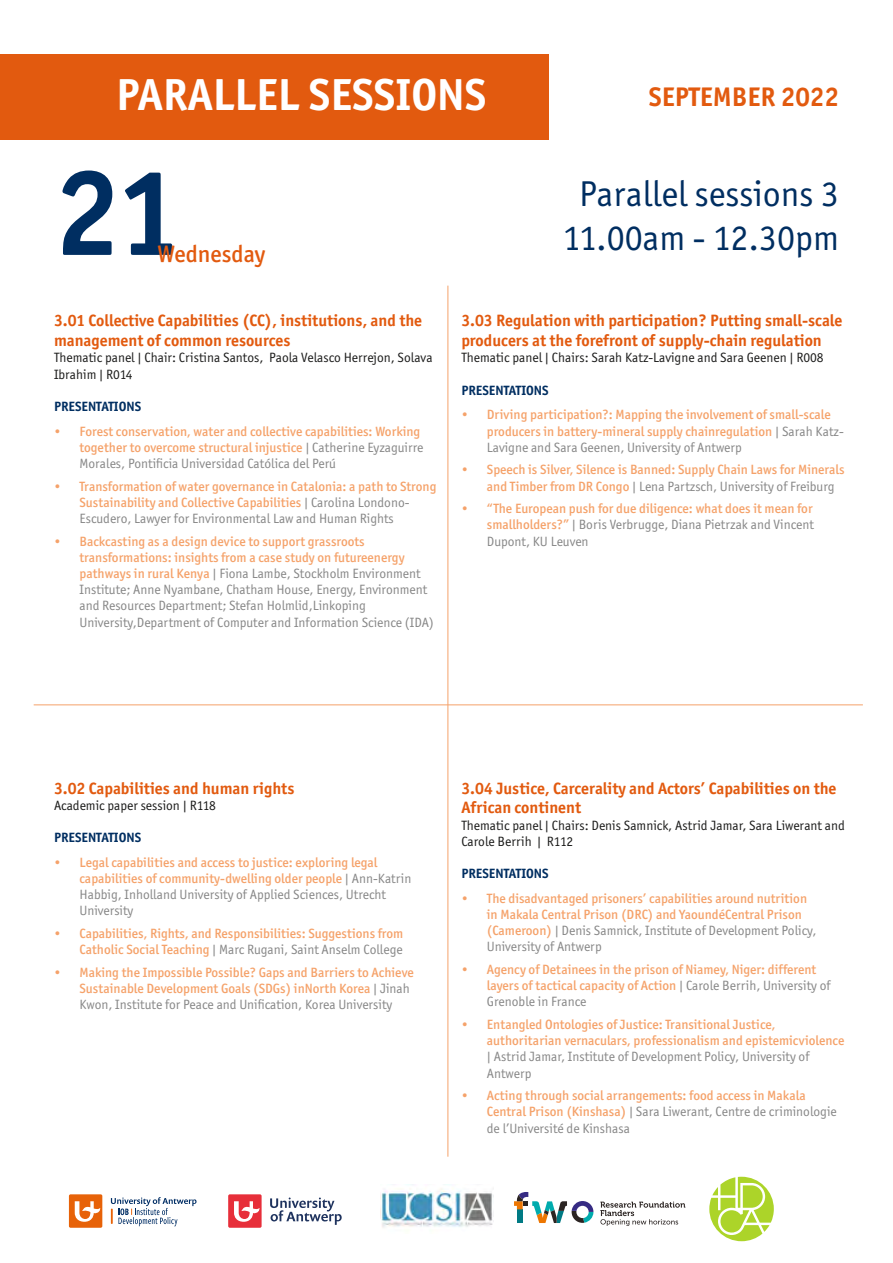
<style>
.page{position:relative;width:893px;height:1263px;background:#fff}
.page>*{position:absolute;margin:0;border:0;box-sizing:border-box;transform-origin:0 0}
.t1{font:700 123px "Officina Sans ITC Std";color:#002e61}
.t2{font:700 45px "Officina Sans ITC Std";color:#fff}
.t3{font:36px/43.2px "Officina Sans ITC Std";color:#002e61;text-align:center}
.t4{font:700 27px "Officina Sans ITC Std";color:#e25a0f}
.t5{font:500 24px "Officina Sans ITC Std";color:#e25a0f}
.t6{font:700 16.5px/19.8px "Officina Sans ITC Std";color:#e25a0f}
.t7{font:500 13.5px/16.2px "Officina Sans ITC Std";color:#f5a26a}
.t8{font:13.5px/16.2px "Officina Sans ITC Std";color:#878787}
.t9{font:13.5px/16.2px "Officina Sans ITC Std";color:#1c1c1b}
.t10{font:700 13.5px "Officina Sans ITC Std";color:#002e61}
.s1{font-weight:400;color:#878787}
.s2{font-weight:500;color:#f5a26a}
</style>
<div class="page">
<div style="left:0;top:54px;width:549px;height:85px;background:#e25a0f"></div>
<svg style="left:600px;top:1201px;width:85px;height:25px"></svg>
<svg style="left:514px;top:1192px;width:79px;height:31px"></svg>
<img style="left:380px;top:1184px;width:114px;height:44px">
<svg style="left:270px;top:1197px;width:72px;height:28px"></svg>
<div style="left:228px;top:1194px;width:34px;height:34px;background:#e72f3a;border-radius:2px"></div>
<svg style="left:234px;top:1201px;width:26px;height:21px"></svg>
<div style="left:69px;top:1194px;width:33px;height:34px;background:#e76208;border-radius:2px"></div>
<svg style="left:75px;top:1201px;width:26px;height:21px"></svg>
<svg style="left:111px;top:1197px;width:86px;height:29px"></svg>
<svg style="left:709px;top:1177px;width:65px;height:64px"></svg>
<hr style="left:448px;top:286px;width:1px;height:871px;background:#f5a26a">
<hr style="left:34px;top:705px;width:829px;height:1px;background:#f5a26a">
<h2 class="t2" style="left:116px;top:67px;width:372px">PARALLEL SESSIONS</h2>
<h3 class="t4" style="left:649px;top:80px;width:192px">SEPTEMBER 2022</h3>
<h1 class="t1" style="left:54px;top:137px;width:131px">21</h1>
<h3 class="t5" style="left:158px;top:239px;width:109px">Wednesday</h3>
<p class="t6" style="left:54px;top:311px;width:370px">3.01 Collective Capabilities (CC), institutions, and the management of common resources</p>
<p class="t9" style="left:54px;top:350px;width:380px">Thematic panel | Chair: Cristina Santos, Paola Velasco Herrejon, Solava<br>Ibrahim | R014</p>
<p class="t10" style="left:54px;top:398px;width:89px">PRESENTATIONS</p>
<p class="t7" style="left:80px;top:423px;width:345px;text-indent:-26px">• Forest conservation, water and collective capabilities: Working together to overcome structural injustice <span class="s1">| Catherine Eyzaguirre<br>Morales, Pontificia Universidad Católica del Perú</span></p>
<p class="t7" style="left:80px;top:478px;width:358px;text-indent:-26px">• Transformation of water governance in Catalonia: a path to Strong<br>Sustainability and Collective Capabilities <span class="s1">| Carolina Londono-<br>Escudero, Lawyer for Environmental Law and Human Rights</span></p>
<p class="t8" style="left:80px;top:533px;width:356px;text-indent:-26px"><span class="s2">• Backcasting as a design device to support grassroots transformations: insights from a case study on futureenergy pathways in rural Kenya</span> | Fiona Lambe, Stockholm Environment Institute; Anne Nyambane, Chatham House, Energy, Environment and Resources Department; Stefan Holmlid,Linkoping University,Department of Computer and Information Science (IDA)</p>
<h3 class="t3" style="left:563px;top:172px;width:278px">Parallel sessions 3<br>11.00am - 12.30pm</h3>
<p class="t6" style="left:461px;top:311px;width:383px">3.03 Regulation with participation? Putting small-scale producers at the forefront of supply-chain regulation</p>
<p class="t9" style="left:461px;top:350px;width:364px">Thematic panel | Chairs: Sarah Katz-Lavigne and Sara Geenen | R008</p>
<p class="t10" style="left:461px;top:382px;width:89px">PRESENTATIONS</p>
<p class="t7" style="left:487px;top:407px;width:358px;text-indent:-26px">• Driving participation?: Mapping the involvement of small-scale producers in battery-mineral supply chainregulation <span class="s1">| Sarah Katz-<br>Lavigne and Sara Geenen, University of Antwerp</span></p>
<p class="t7" style="left:487px;top:462px;width:359px;text-indent:-26px">• Speech is Silver, Silence is Banned: Supply Chain Laws for Minerals and Timber from DR Congo <span class="s1">| Lena Partzsch, University of Freiburg</span></p>
<p class="t7" style="left:487px;top:500px;width:329px;text-align:justify;text-indent:-26px">• “The European push for due diligence: what does it mean for smallholders?” <span class="s1">| Boris Verbrugge, Diana Pietrzak and Vincent Dupont, KU Leuven</span></p>
<p class="t6" style="left:54px;top:778px;width:242px">3.02 Capabilities and human rights</p>
<p class="t9" style="left:54px;top:797px;width:163px">Academic paper session | R118</p>
<p class="t10" style="left:54px;top:829px;width:89px">PRESENTATIONS</p>
<p class="t7" style="left:80px;top:854px;width:333px;text-indent:-26px">• Legal capabilities and access to justice: exploring legal capabilities of community-dwelling older people <span class="s1">| Ann-Katrin Habbig, Inholland University of Applied Sciences, Utrecht University</span></p>
<p class="t7" style="left:54px;top:925px;width:351px;text-align:right">• Capabilities, Rights, and Responsibilities: Suggestions from<br>Catholic Social Teaching <span class="s1">| Marc Rugani, Saint Anselm College</span></p>
<p class="t7" style="left:80px;top:964px;width:336px;text-indent:-26px">• Making the Impossible Possible? Gaps and Barriers to Achieve<br>Sustainable Development Goals (SDGs) inNorth Korea <span class="s1">| Jinah<br>Kwon, Institute for Peace and Unification, Korea University</span></p>
<p class="t6" style="left:461px;top:778px;width:377px">3.04 Justice, Carcerality and Actors’ Capabilities on the<br>African continent</p>
<p class="t9" style="left:461px;top:817px;width:385px">Thematic panel | Chairs: Denis Samnick, Astrid Jamar, Sara Liwerant and<br>Carole Berrih | R112</p>
<p class="t10" style="left:461px;top:865px;width:89px">PRESENTATIONS</p>
<p class="t7" style="left:487px;top:890px;width:331px;text-indent:-26px">• The disadvantaged prisoners’ capabilities around nutrition in Makala Central Prison (DRC) and YaoundéCentral Prison (Cameroon) <span class="s1">| Denis Samnick, Institute of Development Policy, University of Antwerp</span></p>
<p class="t7" style="left:487px;top:961px;width:345px;text-indent:-26px">• Agency of Detainees in the prison of Niamey, Niger: different layers of tactical capacity of Action <span class="s1">| Carole Berrih, University of<br>Grenoble in France</span></p>
<p class="t7" style="left:487px;top:1016px;width:359px;text-indent:-26px">• Entangled Ontologies of Justice: Transitional Justice, authoritarian vernaculars, professionalism and epistemicviolence</p>
<p class="t8" style="left:487px;top:1049px;width:324px">| Astrid Jamar, Institute of Development Policy, University of<br>Antwerp</p>
<p class="t7" style="left:487px;top:1087px;width:351px;text-indent:-26px">• Acting through social arrangements: food access in Makala<br>Central Prison (Kinshasa) <span class="s1">| Sara Liwerant, Centre de criminologie de l’Université de Kinshasa</span></p>
</div>
